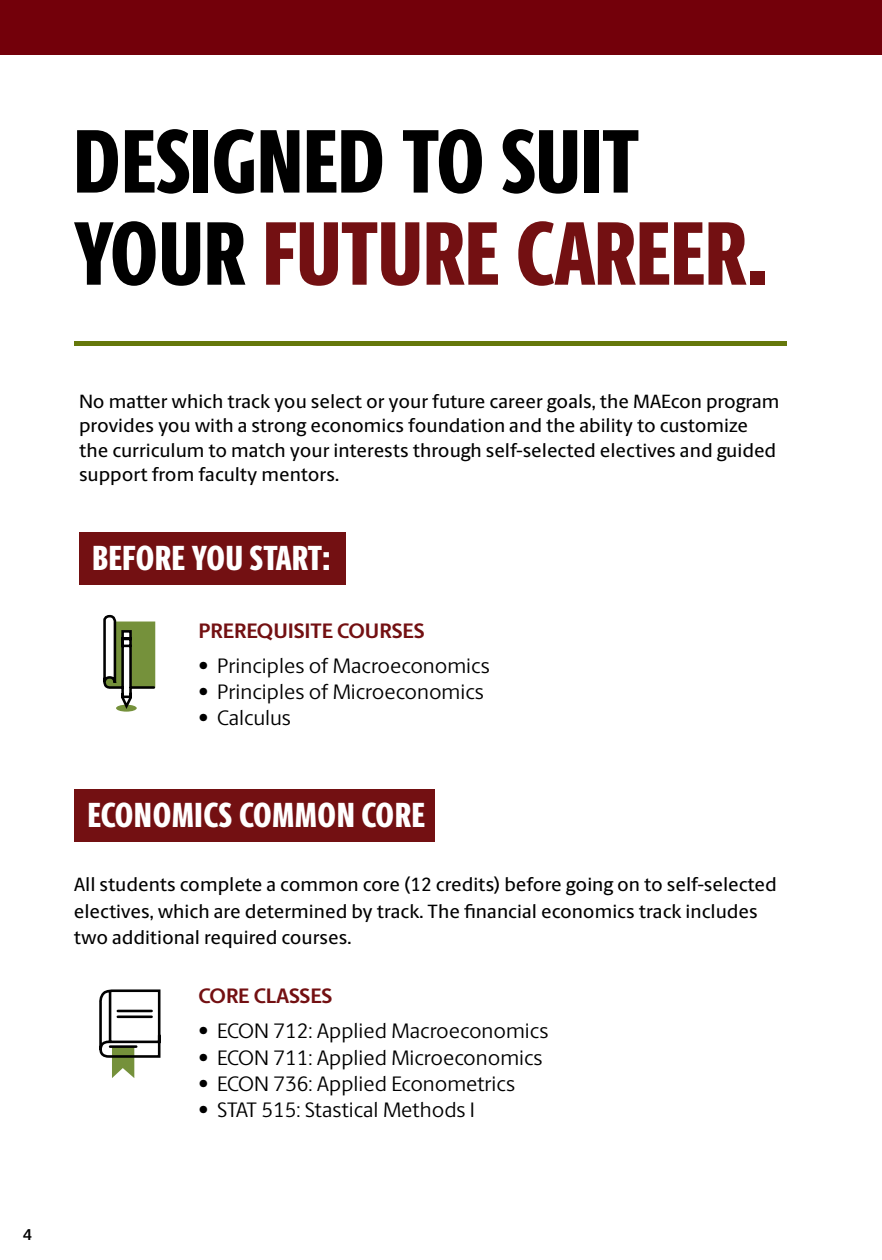
<style>
.page{position:relative;width:882px;height:1260px;background:#fff}
.page>*{position:absolute;margin:0;border:0;box-sizing:border-box;transform-origin:0 0}
.HEADERS_-_H1{font:800 90.48px "Berlingske Sans X Cn";letter-spacing:.005em;color:#731012}
.HEADERS_-_H1-2{font:800 90.48px "Berlingske Sans X Cn";letter-spacing:.01em;color:#000}
.Subheads_H2{font:800 35px "Berlingske Sans X Cn";letter-spacing:.02em;color:#fff}
.pg1_-_P1_Bullets{font:21px "Berlingske Sans";color:#000}
.Sub-Subheads_H4{font:700 21px "Berlingske Sans";letter-spacing:-.005em;color:#731012}
.Body_P1{font:500 19.25px/24.5px "Berlingske Sans";color:#000}
.t1{font:700 15.75px "Berlingske Sans";color:#000}
.s1{color:#000}
</style>
<div class="page">
<div style="left:74px;top:789px;width:361px;height:53px;background:#731012"></div>
<div style="left:0;top:0;width:882px;height:54px;background:#73000a"></div>
<hr style="left:74px;top:341px;width:712px;height:4px;background:#65780b">
<div style="left:79px;top:532px;width:267px;height:53px;background:#731012"></div>
<svg style="left:103px;top:614px;width:53px;height:98px"></svg>
<svg style="left:99px;top:989px;width:62px;height:89px"></svg>
<p class="HEADERS_-_H1-2" style="left:74px;top:94px;width:567px">DESIGNED TO SUIT</p>
<p class="HEADERS_-_H1" style="left:74px;top:186px;width:694px"><span class="s1">YOUR</span> FUTURE CAREER.</p>
<p class="Body_P1" style="left:79px;top:388px;width:702px">No matter which track you select or your future career goals, the MAEcon program provides you with a strong economics foundation and the ability to customize the curriculum to match your interests through self-selected electives and guided support from faculty mentors.</p>
<p class="Subheads_H2" style="left:93px;top:532px;width:239px">BEFORE YOU START:</p>
<p class="Sub-Subheads_H4" style="left:198px;top:615px;width:228px">PREREQUISITE COURSES</p>
<p class="pg1_-_P1_Bullets" style="left:198px;top:651px;width:293px">• Principles of Macroeconomics</p>
<p class="pg1_-_P1_Bullets" style="left:198px;top:677px;width:287px">• Principles of Microeconomics</p>
<p class="pg1_-_P1_Bullets" style="left:198px;top:703px;width:94px">• Calculus</p>
<p class="Subheads_H2" style="left:88px;top:789px;width:339px">ECONOMICS COMMON CORE</p>
<p class="Body_P1" style="left:74px;top:871px;width:705px;line-height:26.2px">All students complete a common core (12 credits) before going on to self-selected electives, which are determined by track. The financial economics track includes two additional required courses.</p>
<p class="Sub-Subheads_H4" style="left:198px;top:980px;width:136px">CORE CLASSES</p>
<p class="pg1_-_P1_Bullets" style="left:198px;top:1016px;width:352px">• ECON 712: Applied Macroeconomics</p>
<p class="pg1_-_P1_Bullets" style="left:198px;top:1043px;width:346px">• ECON 711: Applied Microeconomics</p>
<p class="pg1_-_P1_Bullets" style="left:198px;top:1069px;width:318px">• ECON 736: Applied Econometrics</p>
<p class="pg1_-_P1_Bullets" style="left:198px;top:1095px;width:278px">• STAT 515: Stastical Methods I</p>
<p class="t1" style="left:23px;top:1223px;width:11px">4</p>
</div>
